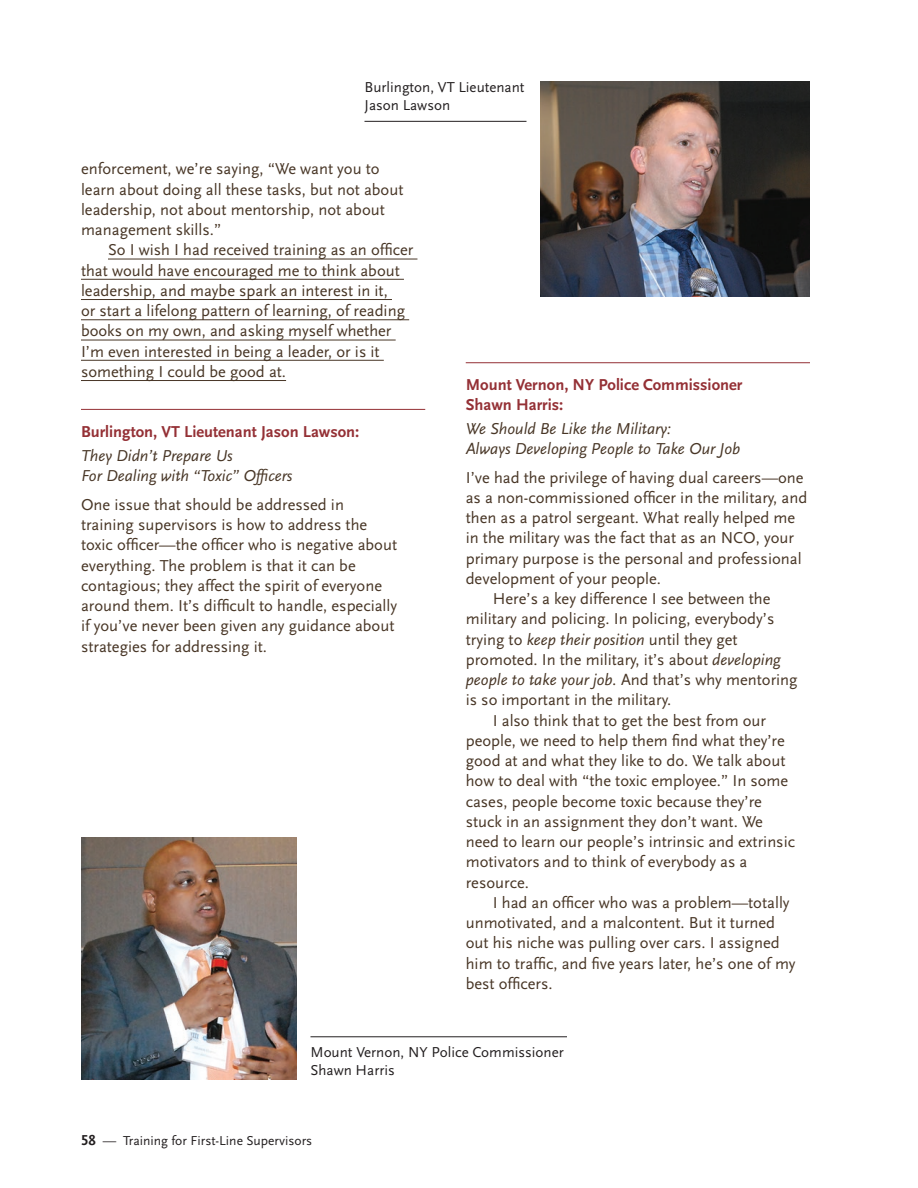
<style>
.page{position:relative;width:918px;height:1188px;background:#fff}
.page>*{position:absolute;margin:0;border:0;box-sizing:border-box;transform-origin:0 0}
.quote_-_text{font:16.5px/20.2px "Scala Sans LF";color:#483626}
.quote_-_text_-_no_in{font:16.5px/20.2px "Scala Sans LF";color:#483626}
.quote_-_title{font:italic 16.5px/19.5px "Scala Sans LF";color:#483626}
.quote_-_name{font:700 16.5px/19.5px "Scala Sans LF";color:#943035}
.photo_caption_-_line{font:15px/18px "Scala Sans LF";color:#231f20}
.t1{font:13.5px "Scala Sans LF";color:#231f20}
.s1{font-style:italic}
.s2{font-weight:700;font-size:15px}
</style>
<div class="page">
<hr style="left:466px;top:362px;width:344px;height:1px;background:#943035">
<hr style="left:108px;top:259px;width:309px;height:1px;background:#483626">
<hr style="left:81px;top:279px;width:323px;height:1px;background:#483626">
<hr style="left:81px;top:299px;width:311px;height:1px;background:#483626">
<hr style="left:81px;top:319px;width:328px;height:1px;background:#483626">
<hr style="left:81px;top:340px;width:315px;height:1px;background:#483626">
<hr style="left:81px;top:360px;width:303px;height:1px;background:#483626">
<hr style="left:81px;top:380px;width:205px;height:1px;background:#483626">
<hr style="left:81px;top:409px;width:344px;height:1px;background:#943035">
<img style="left:540px;top:81px;width:270px;height:216px">
<hr style="left:364px;top:121px;width:162px;height:1px;background:#231f20">
<img style="left:81px;top:837px;width:216px;height:243px">
<hr style="left:310px;top:1036px;width:257px;height:1px;background:#231f20">
<p class="photo_caption_-_line" style="left:364px;top:79px;width:162px">Burlington, VT Lieutenant<br>Jason Lawson</p>
<p class="quote_-_text" style="left:81px;top:159px;width:324px">enforcement, we’re saying, “We want you to learn about doing all these tasks, but not about leadership, not about mentorship, not about management skills.”</p>
<p class="quote_-_text" style="left:81px;top:240px;width:334px;text-indent:27px">So I wish I had received training as an officer that would have encouraged me to think about leadership, and maybe spark an interest in it,<br>or start a lifelong pattern of learning, of reading books on my own, and asking myself whether I’m even interested in being a leader, or is it something I could be good at.</p>
<p class="quote_-_name" style="left:81px;top:422px;width:280px">Burlington, VT Lieutenant Jason Lawson:</p>
<p class="quote_-_title" style="left:81px;top:447px;width:213px">They Didn’t Prepare Us<br>For Dealing with “Toxic” Officers</p>
<p class="quote_-_text_-_no_in" style="left:81px;top:495px;width:318px">One issue that should be addressed in training supervisors is how to address the toxic officer—the officer who is negative about everything. The problem is that it can be contagious; they affect the spirit of everyone around them. It’s difficult to handle, especially if you’ve never been given any guidance about strategies for addressing it.</p>
<p class="quote_-_name" style="left:466px;top:375px;width:278px">Mount Vernon, NY Police Commissioner<br>Shawn Harris:</p>
<p class="quote_-_title" style="left:466px;top:419px;width:276px">We Should Be Like the Military:<br>Always Developing People to Take Our Job</p>
<p class="quote_-_text_-_no_in" style="left:466px;top:467px;width:343px">I’ve had the privilege of having dual careers—one as a non-commissioned officer in the military, and then as a patrol sergeant. What really helped me in the military was the fact that as an NCO, your primary purpose is the personal and professional development of your people.</p>
<p class="quote_-_text" style="left:466px;top:589px;width:333px;text-indent:27px">Here’s a key difference I see between the military and policing. In policing, everybody’s trying to <span class="s1">keep their position</span> until they get promoted. In the military, it’s about <span class="s1">developing people to take your job.</span> And that’s why mentoring is so important in the military.</p>
<p class="quote_-_text" style="left:466px;top:710px;width:331px;text-indent:27px">I also think that to get the best from our people, we need to help them find what they’re good at and what they like to do. We talk about how to deal with “the toxic employee.” In some cases, people become toxic because they’re stuck in an assignment they don’t want. We need to learn our people’s intrinsic and extrinsic motivators and to think of everybody as a resource.</p>
<p class="quote_-_text" style="left:466px;top:893px;width:331px;text-indent:27px">I had an officer who was a problem—totally unmotivated, and a malcontent. But it turned out his niche was pulling over cars. I assigned him to traffic, and five years later, he’s one of my best officers.</p>
<p class="photo_caption_-_line" style="left:310px;top:1044px;width:255px">Mount Vernon, NY Police Commissioner<br>Shawn Harris</p>
<p class="t1" style="left:81px;top:1133px;width:233px"><span class="s2">58</span> — Training for First-Line Supervisors</p>
</div>
